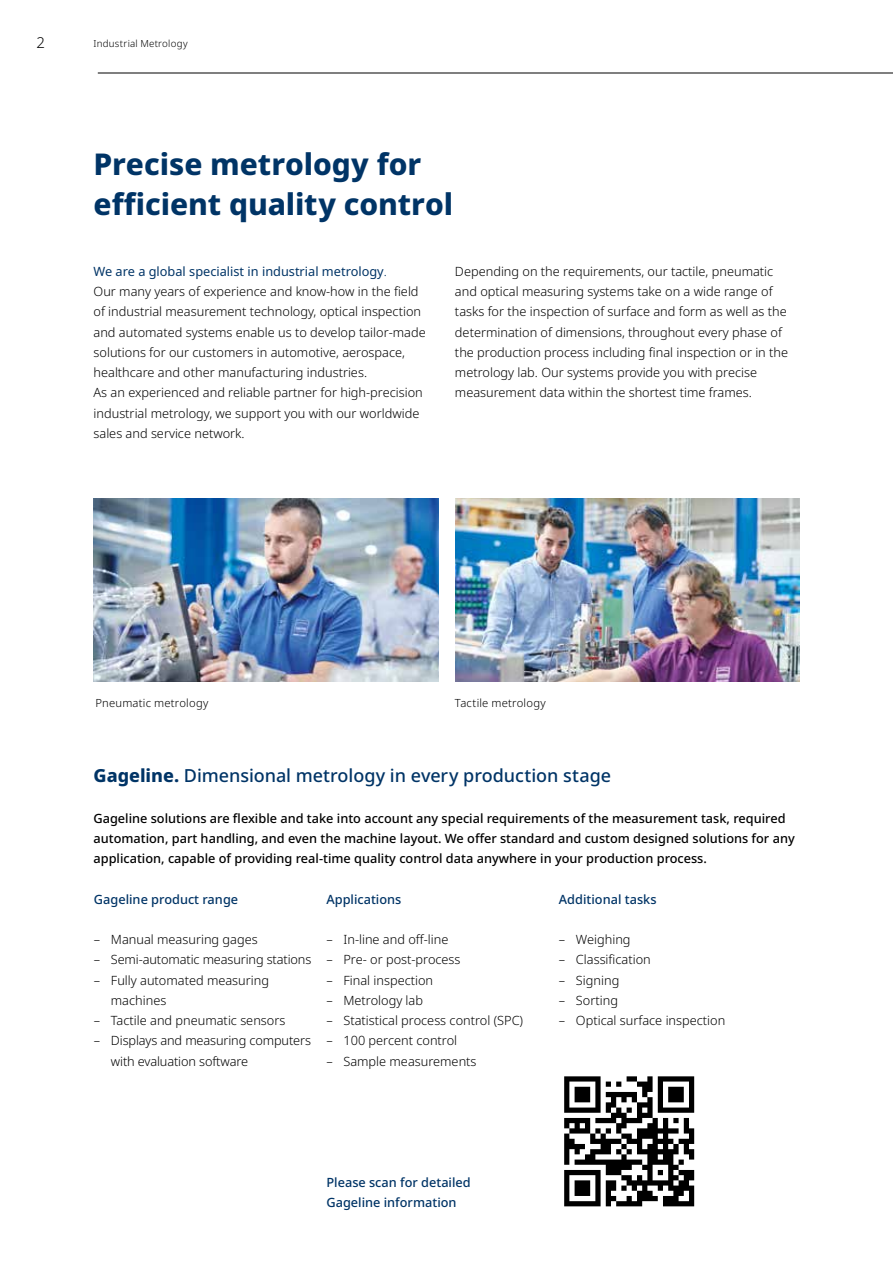
<style>
.page{position:relative;width:893px;height:1263px;background:#fff}
.page>*{position:absolute;margin:0;border:0;box-sizing:border-box;transform-origin:0 0}
.t1{font:800 30px/40.5px "Noto Sans";color:#003466}
.t2{font:500 18px "Noto Sans";color:#003466}
.t3{font:300 15px "Noto Sans";color:#000}
.t4{font:300 12.75px/20.2px "Noto Sans";color:#000}
.t5{font:500 12.75px/20.2px "Noto Sans";color:#000}
.t6{font:500 12.75px/20.2px "Noto Sans";color:#003466}
.t7{font:300 11.25px "Noto Sans";letter-spacing:.02em;color:#000}
.t8{font:300 9.75px "Noto Sans";letter-spacing:.025em;color:#000}
.s1{font-weight:400;color:#003466}
.s2{color:#003466}
.s3{font-weight:800}
</style>
<div class="page">
<img style="left:455px;top:499px;width:344px;height:183px">
<img style="left:94px;top:499px;width:344px;height:183px">
<svg style="left:564px;top:1076px;width:130px;height:130px"></svg>
<hr style="left:98px;top:73px;width:795px;height:1px;background:#000">
<p class="t3" style="left:37px;top:32px;width:10px">2</p>
<p class="t8" style="left:94px;top:36px;width:96px">Industrial Metrology</p>
<h1 class="t1" style="left:94px;top:144px;width:361px">Precise metrology for efficient quality control</h1>
<p class="t4" style="left:94px;top:261px;width:334px"><span class="s1">We are a global specialist in industrial metrology</span><span class="s2">.<br></span>Our many years of experience and know-how in the field of industrial measurement technology, optical inspection and automated systems enable us to develop tailor-made solutions for our customers in automotive, aerospace, healthcare and other manufacturing industries.<br>As an experienced and reliable partner for high-precision industrial metrology, we support you with our worldwide sales and service network.</p>
<p class="t4" style="left:455px;top:261px;width:335px">Depending on the requirements, our tactile, pneumatic and optical measuring systems take on a wide range of tasks for the inspection of surface and form as well as the determination of dimensions, throughout every phase of the production process including final inspection or in the metrology lab. Our systems provide you with precise measurement data within the shortest time frames.</p>
<p class="t7" style="left:95px;top:695px;width:115px">Pneumatic metrology</p>
<p class="t7" style="left:455px;top:695px;width:92px">Tactile metrology</p>
<h2 class="t2" style="left:94px;top:763px;width:519px"><span class="s3">Gageline.</span> Dimensional metrology in every production stage</h2>
<p class="t5" style="left:93px;top:808px;width:703px">Gageline solutions are flexible and take into account any special requirements of the measurement task, required automation, part handling, and even the machine layout. We offer standard and custom designed solutions for any application, capable of providing real-time quality control data anywhere in your production process.</p>
<p class="t6" style="left:94px;top:889px;width:146px">Gageline product range</p>
<p class="t4" style="left:94px;top:930px;width:165px">– Manual measuring gages</p>
<p class="t4" style="left:94px;top:950px;width:219px">– Semi-automatic measuring stations</p>
<p class="t4" style="left:111px;top:970px;width:160px;text-indent:-17px">– Fully automated measuring machines</p>
<p class="t4" style="left:94px;top:1011px;width:193px">– Tactile and pneumatic sensors</p>
<p class="t4" style="left:111px;top:1031px;width:202px;text-indent:-17px">– Displays and measuring computers with evaluation software</p>
<p class="t6" style="left:326px;top:889px;width:76px">Applications</p>
<p class="t4" style="left:326px;top:930px;width:123px">– In-line and off-line</p>
<p class="t4" style="left:326px;top:950px;width:136px">– Pre- or post-process</p>
<p class="t4" style="left:326px;top:970px;width:108px">– Final inspection</p>
<p class="t4" style="left:326px;top:990px;width:98px">– Metrology lab</p>
<p class="t4" style="left:326px;top:1011px;width:198px">– Statistical process control (SPC)</p>
<p class="t4" style="left:326px;top:1031px;width:132px">– 100 percent control</p>
<p class="t4" style="left:326px;top:1051px;width:152px">– Sample measurements</p>
<p class="t6" style="left:559px;top:889px;width:99px">Additional tasks</p>
<p class="t4" style="left:559px;top:930px;width:73px">– Weighing</p>
<p class="t4" style="left:559px;top:950px;width:93px">– Classification</p>
<p class="t4" style="left:559px;top:970px;width:62px">– Signing</p>
<p class="t4" style="left:559px;top:990px;width:61px">– Sorting</p>
<p class="t4" style="left:559px;top:1010px;width:168px">– Optical surface inspection</p>
<p class="t6" style="left:326px;top:1173px;width:146px">Please scan for detailed<br>Gageline information</p>
</div>
